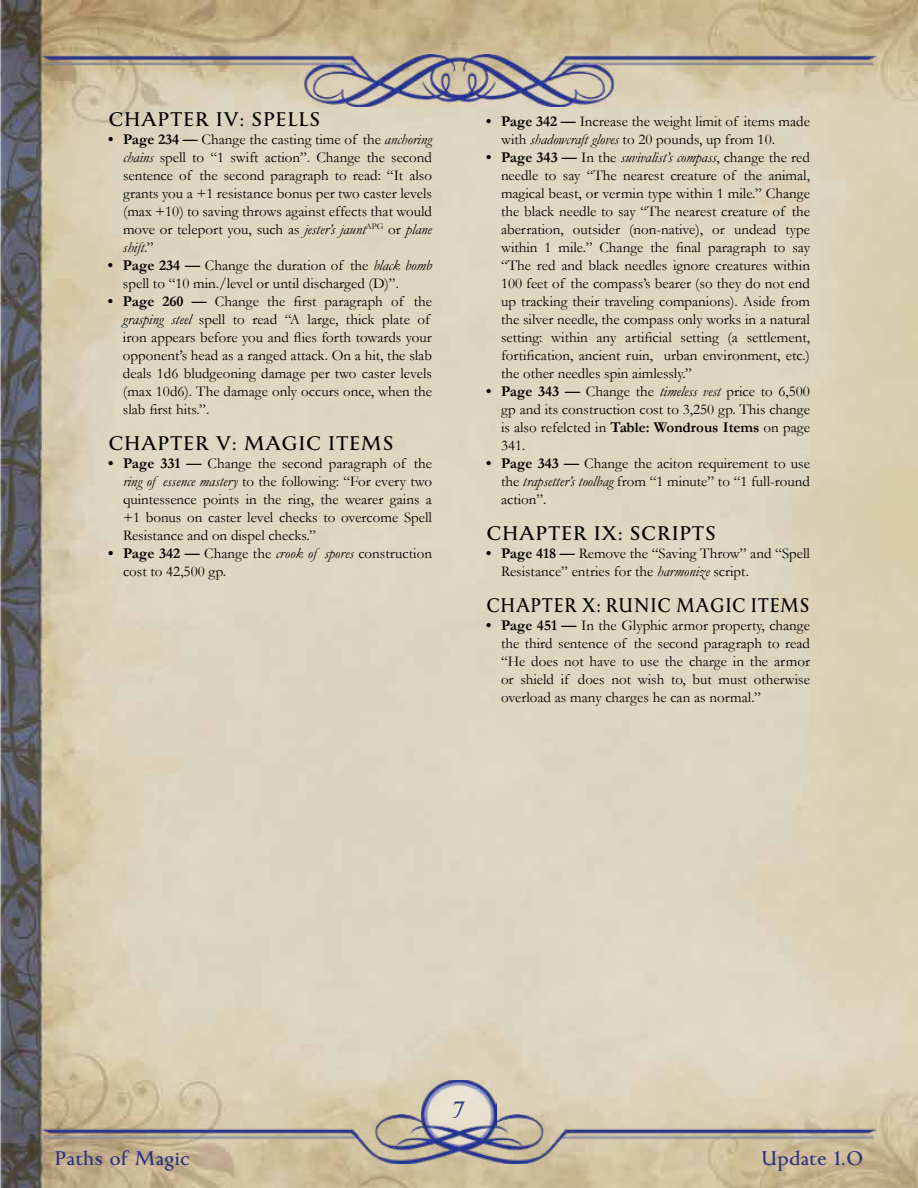
<style>
.page{position:relative;width:918px;height:1188px;background:#fff}
.page>*{position:absolute;margin:0;border:0;box-sizing:border-box;transform-origin:0 0}
.t1{font:700 27px "English Engravers Roman";color:#2d3383}
.t2{font:700 24px "English Engravers Roman";color:#000}
.t3{font:700 24px "English Engravers Roman";color:#000;scale:.9 1}
.t4{font:700 24px "English Engravers Roman";color:#2d3383}
.t5{font:15px/18px "Garamond";color:#000;text-align:justify}
.s1{font-weight:700}
.s2{font-style:italic}
</style>
<div class="page">
<img style="left:0;top:0;width:918px;height:1188px">
<img style="left:422px;top:1080px;width:74px;height:35px">
<img style="left:41px;top:1115px;width:836px;height:49px">
<img style="left:41px;top:54px;width:836px;height:53px">
<h2 class="t2" style="left:108px;top:106px;width:214px">CHAPTER IV: SPELLS</h2>
<p class="t5" style="left:123px;top:130px;width:311px;text-indent:-15px"><span class="s1">• Page 234 —</span> Change the casting time of the <span class="s2">anchoring chains</span> spell to “1 swift action”. Change the second sentence of the second paragraph to read: “It also grants you a +1 resistance bonus per two caster levels (max +10) to saving throws against effects that would move or teleport you, such as <span class="s2">jester’s jaunt</span><sup>APG</sup> or <span class="s2">plane shift</span>.”</p>
<p class="t5" style="left:123px;top:256px;width:310px;text-indent:-15px"><span class="s1">• Page 234 —</span> Change the duration of the <span class="s2">black bomb </span>spell to “10 min./level or until discharged (D)”.</p>
<p class="t5" style="left:123px;top:292px;width:311px;text-align:left;text-indent:-15px"><span class="s1">• Page 260 —</span> Change the first paragraph of the <span class="s2">grasping steel</span> spell to read “A large, thick plate of iron appears before you and flies forth towards your opponent’s head as a ranged attack. On a hit, the slab deals 1d6 bludgeoning damage per two caster levels (max 10d6). The damage only occurs once, when the slab first hits.”.</p>
<h2 class="t2" style="left:108px;top:430px;width:288px">CHAPTER V: MAGIC ITEMS</h2>
<p class="t5" style="left:123px;top:454px;width:311px;text-indent:-15px"><span class="s1">• Page 331 —</span> Change the second paragraph of the <span class="s2">ring of essence mastery</span> to the following: “For every two quintessence points in the ring, the wearer gains a +1 bonus on caster level checks to overcome Spell Resistance and on dispel checks.”</p>
<p class="t5" style="left:123px;top:544px;width:311px;text-indent:-15px"><span class="s1">• Page 342 —</span> Change the <span class="s2">crook of spores</span> construction cost to 42,500 gp.</p>
<p class="t5" style="left:501px;top:112px;width:311px;text-indent:-15px"><span class="s1">• Page 342 —</span> Increase the weight limit of items made with <span class="s2">shadowcraft gloves</span> to 20 pounds, up from 10.</p>
<p class="t5" style="left:501px;top:148px;width:311px;text-indent:-15px"><span class="s1">• Page 343 —</span> In the <span class="s2">suvivalist’s compass</span>, change the red needle to say “The nearest creature of the animal, magical beast, or vermin type within 1 mile.” Change the black needle to say “The nearest creature of the aberration, outsider (non-native), or undead type within 1 mile.” Change the final paragraph to say “The red and black needles ignore creatures within 100 feet of the compass’s bearer (so they do not end up tracking their traveling companions). Aside from the silver needle, the compass only works in a natural setting: within any artificial setting (a settlement, fortification, ancient ruin, urban environment, etc.) the other needles spin aimlessly.”</p>
<p class="t5" style="left:501px;top:382px;width:311px;text-indent:-15px"><span class="s1">• Page 343 —</span> Change the <span class="s2">timeless vest</span> price to 6,500 gp and its construction cost to 3,250 gp. This change is also refelcted in <span class="s1">Table: Wondrous Items</span> on page 341.</p>
<p class="t5" style="left:501px;top:454px;width:311px;text-indent:-15px"><span class="s1">• Page 343 —</span> Change the aciton requirement to use the <span class="s2">trapsetter’s toolbag</span> from “1 minute” to “1 full-round action”.</p>
<h2 class="t2" style="left:486px;top:520px;width:232px">CHAPTER IX: SCRIPTS</h2>
<p class="t5" style="left:501px;top:544px;width:311px;text-indent:-15px"><span class="s1">• Page 418 —</span> Remove the “Saving Throw” and “Spell<br>Resistance” entries for the <span class="s2">harmonize</span> script.</p>
<h2 class="t3" style="left:486px;top:592px;width:362px">CHAPTER X: RUNIC MAGIC ITEMS</h2>
<p class="t5" style="left:501px;top:616px;width:311px;text-indent:-15px"><span class="s1">• Page 451 —</span> In the Glyphic armor property, change the third sentence of the second paragraph to read “He does not have to use the charge in the armor or shield if does not wish to, but must otherwise overload as many charges he can as normal.”</p>
<h1 class="t1" style="left:453px;top:1095px;width:14px">7</h1>
<h2 class="t4" style="left:54px;top:1145px;width:137px">Paths of Magic</h2>
<h2 class="t4" style="left:761px;top:1145px;width:105px">Update 1.0</h2>
</div>
